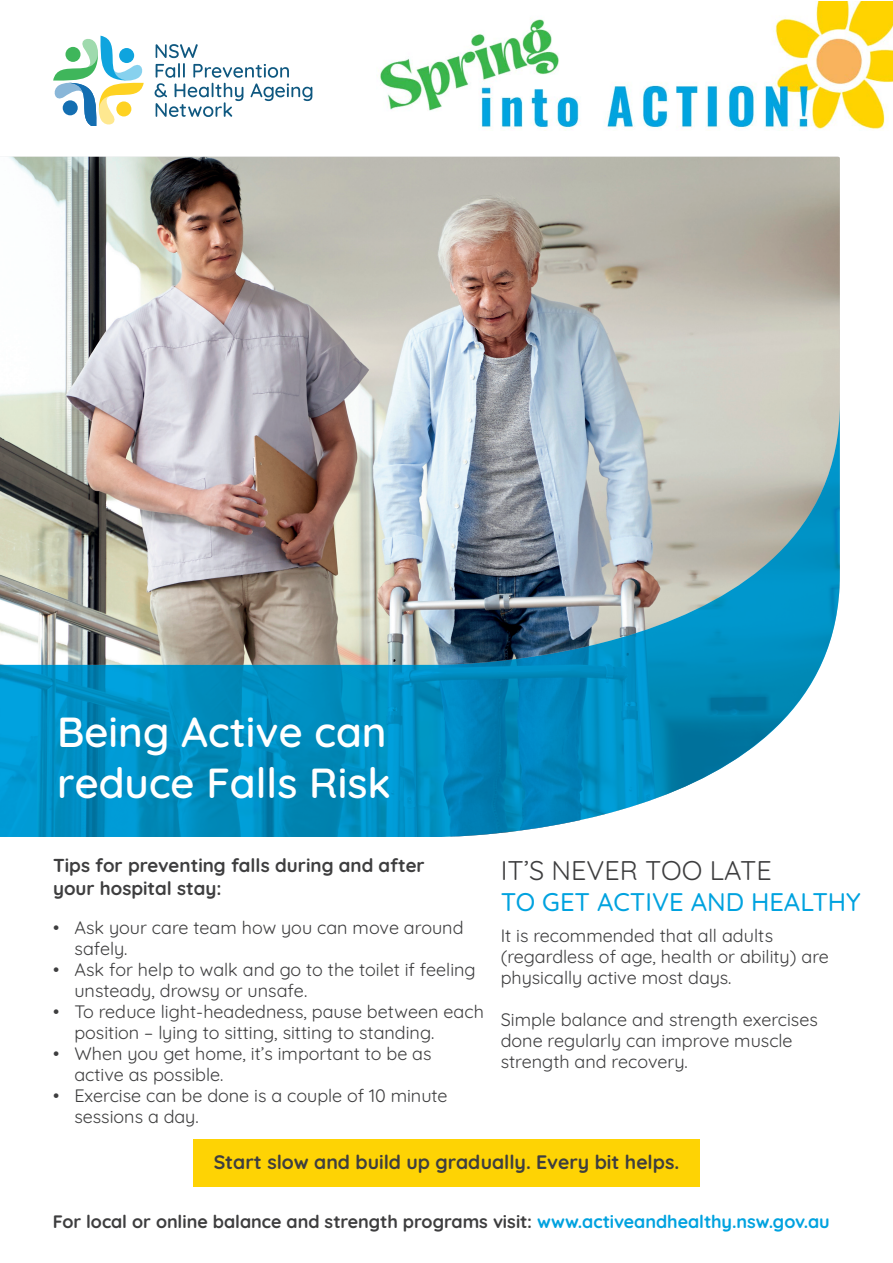
<style>
.page{position:relative;width:893px;height:1263px;background:#fff}
.page>*{position:absolute;margin:0;border:0;box-sizing:border-box;transform-origin:0 0}
.t1{font:600 42px/50.4px "Quicksand";color:#fff}
.t2{font:27px "Quicksand";color:#3e3e3f}
.t3{font:500 25.5px "Quicksand";color:#00a2df}
.t4{font:700 19.5px "Quicksand";color:#3e3e3f}
.t5{font:700 18.75px/22.5px "Quicksand";color:#3e3e3f}
.t6{font:18px/21px "Quicksand";color:#3e3e3f}
.t7{font:700 18px "Quicksand";letter-spacing:-.005em;color:#3e3e3f}
.s1{color:#00a2df}
</style>
<div class="page">
<div style="left:193px;top:1139px;width:506px;height:47px;background:#fed304"></div>
<img style="left:0;top:157px;width:840px;height:246px">
<img style="left:0;top:403px;width:840px;height:434px">
<svg style="left:155px;top:44px;width:157px;height:73px"></svg>
<svg style="left:53px;top:36px;width:91px;height:90px"></svg>
<img style="left:377px;top:1px;width:516px;height:130px">
<h1 class="t1" style="left:57px;top:703px;width:335px">Being Active can reduce Falls Risk</h1>
<p class="t5" style="left:53px;top:852px;width:373px">Tips for preventing falls during and after your hospital stay:</p>
<p class="t6" style="left:74px;top:915px;width:391px;text-indent:-21px">• Ask your care team how you can move around safely.</p>
<p class="t6" style="left:74px;top:957px;width:403px;text-indent:-21px">• Ask for help to walk and go to the toilet if feeling unsteady, drowsy or unsafe.</p>
<p class="t6" style="left:74px;top:999px;width:411px;text-indent:-21px">• To reduce light-headedness, pause between each position – lying to sitting, sitting to standing.</p>
<p class="t6" style="left:74px;top:1041px;width:359px;text-indent:-21px">• When you get home, it’s important to be as active as possible.</p>
<p class="t6" style="left:74px;top:1083px;width:375px;text-indent:-21px">• Exercise can be done is a couple of 10 minute sessions a day.</p>
<h2 class="t2" style="left:501px;top:850px;width:273px">IT’S NEVER TOO LATE</h2>
<h3 class="t3" style="left:501px;top:882px;width:362px">TO GET ACTIVE AND HEALTHY</h3>
<p class="t6" style="left:501px;top:924px;width:330px">It is recommended that all adults (regardless of age, health or ability) are physically active most days.</p>
<p class="t6" style="left:501px;top:1008px;width:319px">Simple balance and strength exercises done regularly can improve muscle strength and recovery.</p>
<p class="t4" style="left:214px;top:1147px;width:467px">Start slow and build up gradually. Every bit helps.</p>
<p class="t7" style="left:53px;top:1208px;width:779px">For local or online balance and strength programs visit: <span class="s1">www.activeandhealthy.nsw.gov.au</span></p>
</div>
